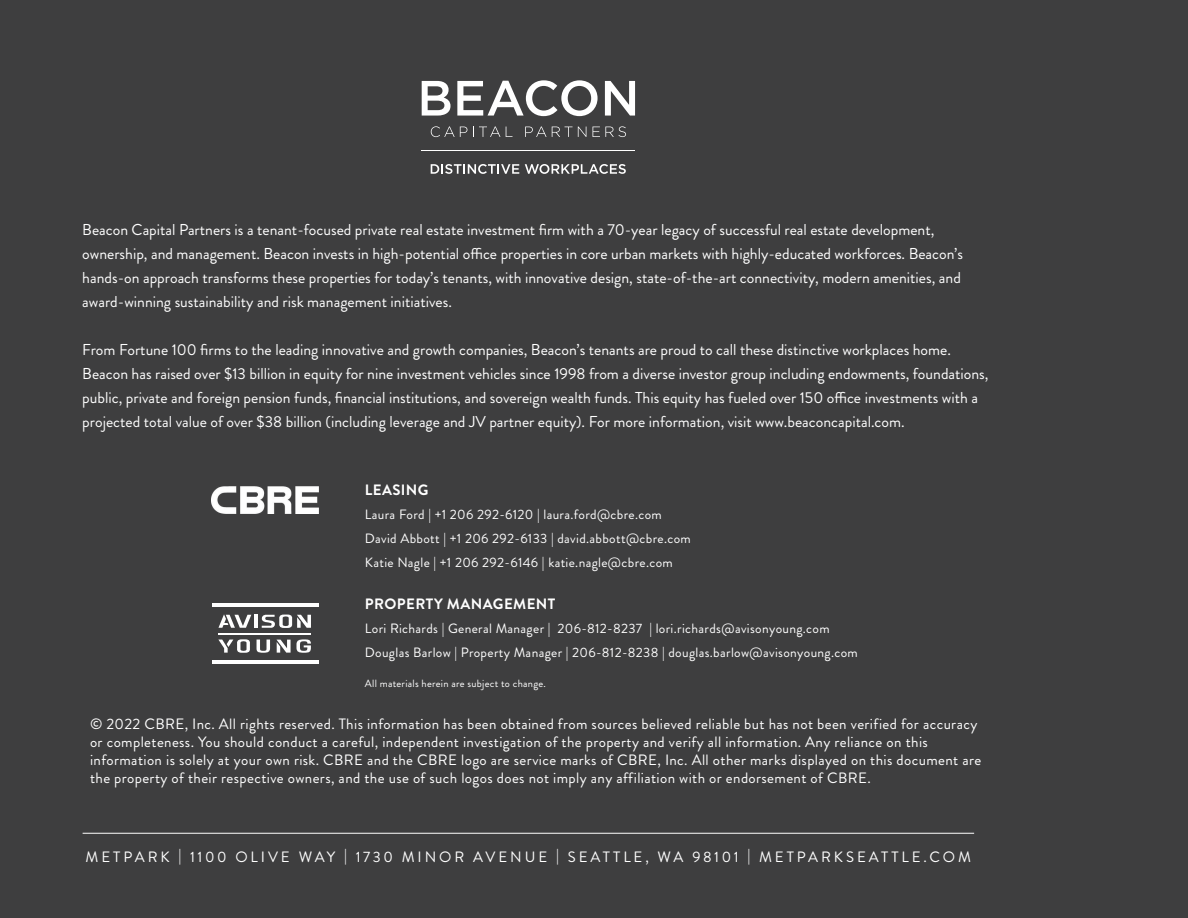
<style>
.page{position:relative;width:1188px;height:918px;background:#3e3e3f}
.page>*{position:absolute;margin:0;border:0;box-sizing:border-box;transform-origin:0 0}
.t1{font:15.75px/24px "Brandon Grotesque";color:#fff}
.t2{font:15px/18px "Brandon Grotesque";letter-spacing:.025em;color:#fff}
.t3{font:15px "Brandon Grotesque";letter-spacing:.195em;color:#fff}
.t4{font:700 15px "Brandon Grotesque";letter-spacing:.025em;color:#fff}
.t5{font:13.5px "Brandon Grotesque";letter-spacing:.025em;color:#fff}
.t6{font:10.5px "Brandon Grotesque";letter-spacing:.025em;color:#fff}
</style>
<div class="page">
<img style="left:212px;top:487px;width:107px;height:26px">
<hr style="left:254px;top:615px;width:4px;height:13px;background:#fff">
<svg style="left:262px;top:615px;width:49px;height:13px"></svg>
<svg style="left:276px;top:640px;width:15px;height:13px"></svg>
<svg style="left:218px;top:614px;width:33px;height:14px"></svg>
<svg style="left:218px;top:639px;width:32px;height:14px"></svg>
<svg style="left:257px;top:640px;width:13px;height:13px"></svg>
<svg style="left:297px;top:639px;width:14px;height:14px"></svg>
<hr style="left:212px;top:661px;width:107px;height:3px;background:#fff">
<hr style="left:212px;top:603px;width:107px;height:4px;background:#fff">
<hr style="left:218px;top:633px;width:93px;height:1px;background:#fff">
<svg style="left:422px;top:81px;width:29px;height:35px"></svg>
<svg style="left:457px;top:80px;width:141px;height:36px"></svg>
<svg style="left:605px;top:81px;width:30px;height:35px"></svg>
<svg style="left:431px;top:126px;width:36px;height:11px"></svg>
<svg style="left:473px;top:126px;width:27px;height:11px"></svg>
<svg style="left:506px;top:127px;width:7px;height:10px"></svg>
<svg style="left:525px;top:126px;width:61px;height:11px"></svg>
<svg style="left:593px;top:126px;width:33px;height:11px"></svg>
<hr style="left:422px;top:150px;width:213px;height:1px;background:#fff">
<svg style="left:431px;top:164px;width:88px;height:10px"></svg>
<svg style="left:525px;top:164px;width:101px;height:10px"></svg>
<hr style="left:83px;top:833px;width:891px;height:1px;background:#fff">
<p class="t1" style="left:82px;top:218px;width:882px">Beacon Capital Partners is a tenant-focused private real estate investment firm with a 70-year legacy of successful real estate development, ownership, and management. Beacon invests in high-potential office properties in core urban markets with highly-educated workforces. Beacon’s hands-on approach transforms these properties for today’s tenants, with innovative design, state-of-the-art connectivity, modern amenities, and award-winning sustainability and risk management initiatives.</p>
<p class="t1" style="left:82px;top:338px;width:908px">From Fortune 100 firms to the leading innovative and growth companies, Beacon’s tenants are proud to call these distinctive workplaces home.<br>Beacon has raised over $13 billion in equity for nine investment vehicles since 1998 from a diverse investor group including endowments, foundations, public, private and foreign pension funds, financial institutions, and sovereign wealth funds. This equity has fueled over 150 office investments with a projected total value of over $38 billion (including leverage and JV partner equity). For more information, visit www.beaconcapital.com.</p>
<p class="t4" style="left:365px;top:480px;width:65px">LEASING</p>
<p class="t5" style="left:365px;top:505px;width:298px">Laura Ford | +1 206 292-6120 | laura.ford@cbre.com</p>
<p class="t5" style="left:365px;top:529px;width:327px">David Abbott | +1 206 292-6133 | david.abbott@cbre.com</p>
<p class="t5" style="left:365px;top:553px;width:309px">Katie Nagle | +1 206 292-6146 | katie.nagle@cbre.com</p>
<p class="t4" style="left:365px;top:594px;width:192px">PROPERTY MANAGEMENT</p>
<p class="t5" style="left:365px;top:619px;width:466px">Lori Richards | General Manager | 206-812-8237 | lori.richards@avisonyoung.com</p>
<p class="t5" style="left:365px;top:643px;width:494px">Douglas Barlow | Property Manager | 206-812-8238 | douglas.barlow@avisonyoung.com</p>
<p class="t6" style="left:365px;top:676px;width:182px">All materials herein are subject to change.</p>
<p class="t2" style="left:90px;top:715px;width:893px">© 2022 CBRE, Inc. All rights reserved. This information has been obtained from sources believed reliable but has not been verified for accuracy or completeness. You should conduct a careful, independent investigation of the property and verify all information. Any reliance on this information is solely at your own risk. CBRE and the CBRE logo are service marks of CBRE, Inc. All other marks displayed on this document are the property of their respective owners, and the use of such logos does not imply any affiliation with or endorsement of CBRE.</p>
<p class="t3" style="left:86px;top:847px;width:887px">METPARK | 1100 OLIVE WAY | 1730 MINOR AVENUE | SEATTLE, WA 98101 | METPARKSEATTLE.COM</p>
</div>
